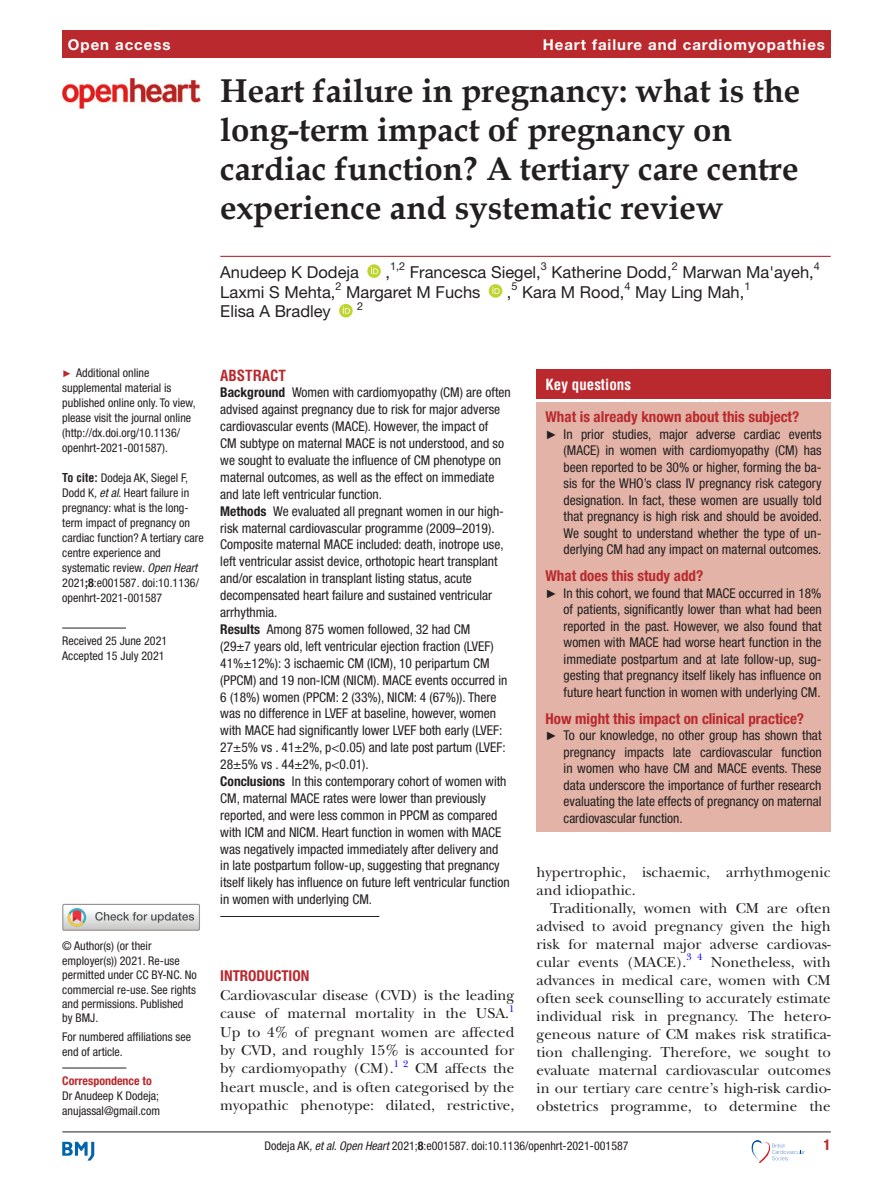
<style>
.page{position:relative;width:893px;height:1191px;background:#fff}
.page>*{position:absolute;margin:0;border:0;box-sizing:border-box;transform-origin:0 0}
.t1{font:700 33px/39px "Book Antiqua";color:#231f20}
.t2{font:16.5px "Helvetica Neue LT Std";color:#231f20}
.t3{font:15px/18px "New Baskerville";color:#231f20;text-align:justify}
.t4{font:700 condensed 15px "Helvetica Neue LT Std";color:#b9292e}
.t5{font:700 15px "Helvetica Neue LT Std";letter-spacing:.065em;color:#fff}
.t6{font:700 condensed 15px "Helvetica";color:#fff}
.t7{font:700 condensed 15px "Helvetica";color:#b9292e}
.t8{font:condensed 13.5px/17px "Helvetica Neue LT Std";color:#231f20;text-align:justify}
.t9{font:condensed 12px/15px "Helvetica Neue LT Std";color:#231f20}
.t10{font:700 condensed 12px "Helvetica Neue LT Std";color:#b9292e}
.t11{font:10.95px "Helvetica Neue LT Std";color:#231f20}
.t12{font:9.9px "New Baskerville";color:#00f}
.s1{font-family:"Arial";font-stretch:normal;font-size:9.75px;color:#b9292e}
.s2{font-family:"Helvetica LT Std";font-weight:700}
.s3{font-style:italic}
.s4{font-weight:700}
.s5{font-family:"Arial";font-stretch:normal;font-size:12px}
</style>
<div class="page">
<div style="left:62px;top:31px;width:769px;height:27px;background:#b9292e"></div>
<hr style="left:62px;top:1131px;width:769px;height:1px;background:#231f20">
<svg style="left:752px;top:1140px;width:53px;height:23px"></svg>
<svg style="left:62px;top:1141px;width:32px;height:19px"></svg>
<hr style="left:62px;top:627px;width:64px;height:1px;background:#231f20">
<hr style="left:62px;top:1067px;width:64px;height:1px;background:#231f20">
<hr style="left:220px;top:256px;width:611px;height:1px;background:#b9292e">
<svg style="left:367px;top:264px;width:14px;height:14px"></svg>
<svg style="left:489px;top:284px;width:13px;height:14px"></svg>
<svg style="left:339px;top:304px;width:14px;height:13px"></svg>
<div style="left:62px;top:903px;width:138px;height:27px;border:1px solid #969090"></div>
<svg style="left:63px;top:904px;width:136px;height:26px"></svg>
<img style="left:62px;top:78px;width:138px;height:30px">
<hr style="left:220px;top:916px;width:159px;height:1px;background:#231f20">
<div style="left:537px;top:368px;width:294px;height:30px;background:#b9292e"></div>
<div style="left:537px;top:402px;width:294px;height:430px;background:#e2b3a6"></div>
<p class="t5" style="left:68px;top:35px;width:104px">Open access</p>
<p class="t5" style="left:543px;top:35px;width:284px">Heart failure and cardiomyopathies</p>
<h1 class="t1" style="left:220px;top:71px;width:582px">Heart failure in pregnancy: what is the long-term impact of pregnancy on cardiac function? A tertiary care centre experience and systematic review</h1>
<p class="t2" style="left:220px;top:262px;width:140px">Anudeep K Dodeja</p>
<p class="t2" style="left:385px;top:262px;width:436px">,<sup>1,2</sup> Francesca Siegel,<sup>3</sup> Katherine Dodd,<sup>2</sup> Marwan Ma'ayeh,<sup>4</sup></p>
<p class="t2" style="left:220px;top:282px;width:117px">Laxmi S Mehta,</p>
<p class="t11" style="left:336px;top:280px;width:8px">2</p>
<p class="t2" style="left:346px;top:282px;width:136px">Margaret M Fuchs</p>
<p class="t2" style="left:507px;top:282px;width:6px">,</p>
<p class="t11" style="left:511px;top:280px;width:8px">5</p>
<p class="t2" style="left:522px;top:282px;width:104px">Kara M Rood,</p>
<p class="t11" style="left:624px;top:280px;width:8px">4</p>
<p class="t2" style="left:635px;top:282px;width:111px">May Ling Mah,</p>
<p class="t11" style="left:744px;top:280px;width:8px">1</p>
<p class="t2" style="left:220px;top:302px;width:112px">Elisa A Bradley</p>
<p class="t11" style="left:357px;top:300px;width:8px">2</p>
<p class="t9" style="left:62px;top:365px;width:135px"><span class="s1">►</span> Additional online supplemental material is published online only. To view, please visit the journal online (http://dx.doi.org/10.1136/ openhrt-2021-001587).</p>
<p class="t9" style="left:62px;top:470px;width:143px"><span class="s2">To cite:</span> Dodeja AK, Siegel F,<br>Dodd K<span class="s3">, et al</span>. Heart failure in pregnancy: what is the long&shy;term impact of pregnancy on cardiac function? A tertiary care centre experience and systematic review<span class="s3">. Open Heart<br></span>2021<span class="s4">;8</span>:e001587. doi:10.1136/ openhrt-2021-001587</p>
<p class="t9" style="left:62px;top:633px;width:106px">Received 25 June 2021<br>Accepted 15 July 2021</p>
<p class="t9" style="left:62px;top:938px;width:136px;line-height:14.4px">© Author(s) (or their employer(s)) 2021. Re-use permitted under CC BY-NC. No commercial re-use. See rights and permissions. Published by BMJ.</p>
<p class="t9" style="left:62px;top:1029px;width:130px">For numbered affiliations see end of article.</p>
<p class="t10" style="left:62px;top:1073px;width:91px">Correspondence to</p>
<p class="t9" style="left:62px;top:1088px;width:99px">Dr Anudeep K Dodeja; anujassal@gmail.com</p>
<p class="t7" style="left:220px;top:365px;width:67px">ABSTRACT</p>
<p class="t8" style="left:220px;top:384px;width:292px;text-align:left"><span class="s4">Background</span> Women with cardiomyopathy (CM) are often advised against pregnancy due to risk for major adverse cardiovascular events (MACE). However, the impact of<br>CM subtype on maternal MACE is not understood, and so we sought to evaluate the influence of CM phenotype on maternal outcomes, as well as the effect on immediate and late left ventricular function.<br><span class="s4">Methods</span> We evaluated all pregnant women in our high&shy;risk maternal cardiovascular programme (2009–2019).<br>Composite maternal MACE included: death, inotrope use, left ventricular assist device, orthotopic heart transplant and/or escalation in transplant listing status, acute decompensated heart failure and sustained ventricular arrhythmia.<br><span class="s4">Results</span> Among 875 women followed, 32 had CM<br>(29±7 years old, left ventricular ejection fraction (LVEF)<br>41%±12%): 3 ischaemic CM (ICM), 10 peripartum CM (PPCM) and 19 non-ICM (NICM). MACE events occurred in 6 (18%) women (PPCM: 2 (33%), NICM: 4 (67%)). There was no difference in LVEF at baseline, however, women with MACE had significantly lower LVEF both early (LVEF:<br>27±5% vs . 41±2%, p&lt;0.05) and late post partum (LVEF:<br>28±5% vs . 44±2%, p&lt;0.01).<br><span class="s4">Conclusions</span> In this contemporary cohort of women with CM, maternal MACE rates were lower than previously reported, and were less common in PPCM as compared with ICM and NICM. Heart function in women with MACE was negatively impacted immediately after delivery and<br>in late postpartum follow-up, suggesting that pregnancy itself likely has influence on future left ventricular function in women with underlying CM.</p>
<p class="t4" style="left:220px;top:967px;width:91px">INTRODUCTION</p>
<p class="t3" style="left:220px;top:986px;width:296px;line-height:18.5px">Cardiovascular disease (CVD) is the leading cause of maternal mortality in the USA.<sup>1<br></sup>Up to 4% of pregnant women are affected by CVD, and roughly 15% is accounted for by cardiomyopathy (CM).</p>
<p class="t12" style="left:394px;top:1057px;width:16px">1 2</p>
<p class="t3" style="left:220px;top:1059px;width:296px;line-height:18.5px;text-indent:195px">CM affects the heart muscle, and is often categorised by the myopathic phenotype: dilated, restrictive,</p>
<p class="t6" style="left:546px;top:374px;width:87px">Key questions</p>
<p class="t4" style="left:546px;top:408px;width:255px">What is already known about this subject?</p>
<p class="t8" style="left:564px;top:426px;width:260px;line-height:16.5px;text-indent:-18px"><span class="s5">►</span> In prior studies, major adverse cardiac events (MACE) in women with cardiomyopathy (CM) has been reported to be 30% or higher, forming the ba&shy;sis for the WHO’s class IV pregnancy risk category designation. In fact, these women are usually told that pregnancy is high risk and should be avoided.<br>We sought to understand whether the type of un&shy;derlying CM had any impact on maternal outcomes.</p>
<p class="t4" style="left:546px;top:567px;width:159px">What does this study add?</p>
<p class="t8" style="left:564px;top:585px;width:259px;line-height:16.5px;text-indent:-18px"><span class="s5">►</span> In this cohort, we found that MACE occurred in 18% of patients, significantly lower than what had been reported in the past. However, we also found that women with MACE had worse heart function in the immediate postpartum and at late follow-up, sug&shy;gesting that pregnancy itself likely has influence on future heart function in women with underlying CM.</p>
<p class="t4" style="left:546px;top:709px;width:260px">How might this impact on clinical practice?</p>
<p class="t8" style="left:564px;top:727px;width:260px;line-height:16.5px;text-indent:-18px"><span class="s5">►</span> To our knowledge, no other group has shown that pregnancy impacts late cardiovascular function in women who have CM and MACE events. These data underscore the importance of further research evaluating the late effects of pregnancy on maternal cardiovascular function.</p>
<p class="t3" style="left:537px;top:862px;width:296px;line-height:18.5px">hypertrophic, ischaemic, arrhythmogenic and idiopathic.</p>
<p class="t3" style="left:537px;top:899px;width:296px;text-indent:14px">Traditionally, women with CM are often advised to avoid pregnancy given the high risk for maternal major adverse cardiovas&shy;cular events (MACE).</p>
<p class="t12" style="left:686px;top:951px;width:17px">3 4</p>
<p class="t3" style="left:537px;top:953px;width:296px;text-indent:174px">Nonetheless, with advances in medical care, women with CM often seek counselling to accurately estimate individual risk in pregnancy. The hetero&shy;geneous nature of CM makes risk stratifica&shy;tion challenging. Therefore, we sought to evaluate maternal cardiovascular outcomes in our tertiary care centre’s high-risk cardio&shy;obstetrics programme, to determine the</p>
<p class="t9" style="left:264px;top:1138px;width:366px">Dodeja AK<span class="s3">, et al. Open Heart</span> 2021;<span class="s4">8</span>:e001587. doi:10.1136/openhrt-2021-001587</p>
<p class="t4" style="left:824px;top:1135px;width:9px">1</p>
</div>
